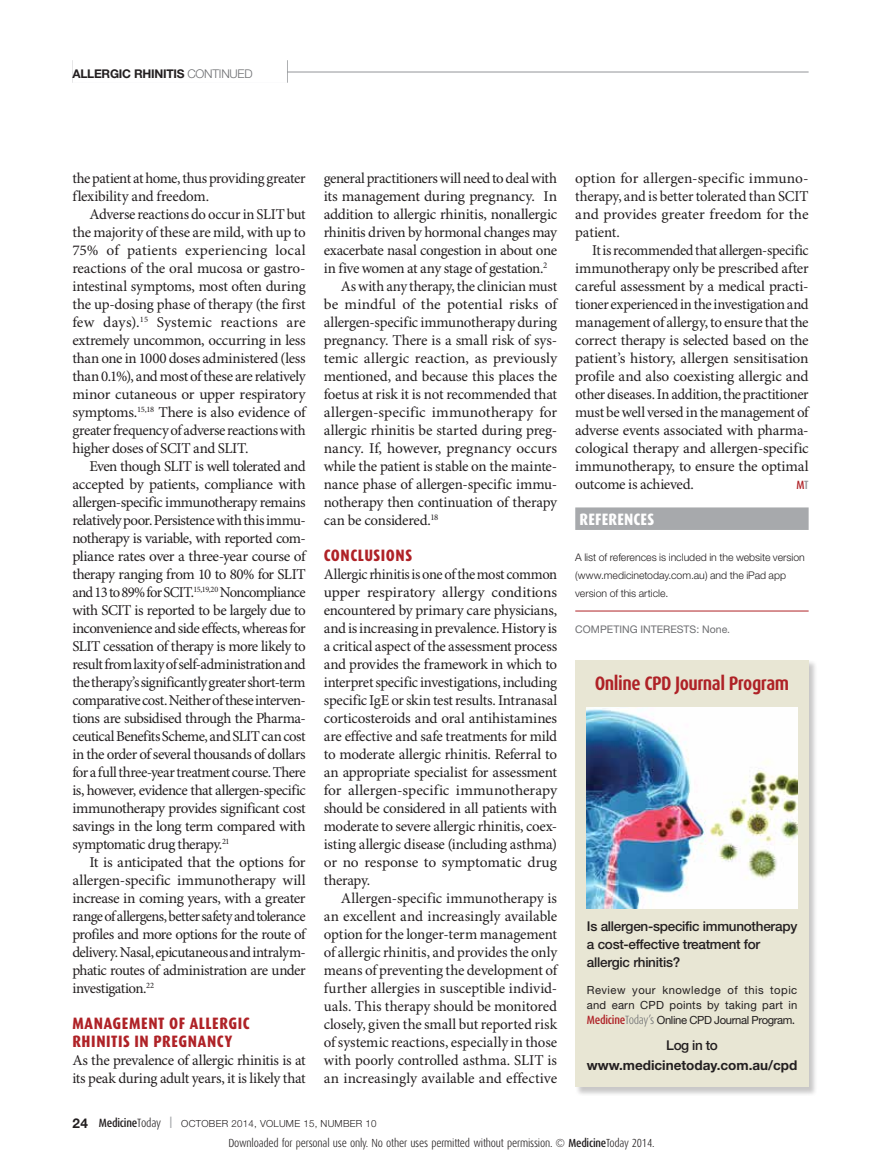
<style>
.page{position:relative;width:881px;height:1161px;background:#fff}
.page>*{position:absolute;margin:0;border:0;box-sizing:border-box;transform-origin:0 0}
.t1{font:700 19.5px "Dax Condensed";letter-spacing:-.025em;color:#af2227}
.t2{font:800 16.5px/18px "Dax Condensed";letter-spacing:.035em;color:#af2227}
.t3{font:800 16.5px "Dax Condensed";letter-spacing:.01em;color:#fff}
.t4{font:15px/18px "Minion Pro";letter-spacing:-.015em;color:#231f20;text-align:justify}
.t5{font:15px "Minion Pro";letter-spacing:.005em;color:#231f20}
.t6{font:500 13.5px/18px "Helvetica Neue";letter-spacing:-.02em;color:#231f20}
.t7{font:700 13.5px "Helvetica Neue";color:#231f20}
.t8{font:700 12px "Helvetica Neue";letter-spacing:-.02em;color:#231f20}
.t9{font:500 12px "Dax Condensed";letter-spacing:-.02em;color:#231f20}
.t10{font:300 12px "Helvetica Neue";letter-spacing:-.02em;color:#6d6e71}
.t11{font:500 12px "Dax Condensed";color:#af2227}
.t12{font:300 11.7px "Dax Condensed";letter-spacing:-.02em;color:#231f20}
.t13{font:11.7px "Helvetica";color:#000}
.t14{font:11.25px/15px "Helvetica Neue";letter-spacing:.02em;color:#231f20;text-align:justify}
.t15{font:300 10.5px/18px "Helvetica Neue";color:#231f20}
.t16{font:10.5px "Helvetica Neue";color:#6d6e71}
.t17{font:300 9.75px "Helvetica Neue";letter-spacing:.025em;color:#231f20}
.s1{color:#939598}
.s2{font-family:"Dax Condensed";font-weight:500;font-size:12px;color:#af2227}
.s3{font-family:"Dax Condensed";font-weight:300;font-size:12px;color:#6d6e71}
.s4{font-family:"Dax Condensed";font-weight:500}
.s5{font-family:"Helvetica Neue";font-weight:700;font-size:13.5px}
.s6{font-weight:300}
.s7{font-weight:500}
</style>
<div class="page">
<hr style="left:72px;top:72px;width:736px;height:1px;background:#939598">
<div style="left:575px;top:507px;width:233px;height:23px;background:#a7a9ac"></div>
<hr style="left:575px;top:611px;width:233px;height:1px;background:#af2227">
<div style="left:574px;top:660px;width:243px;height:436px;background:#231f20;opacity:.25"></div>
<div style="left:575px;top:660px;width:233px;height:427px;background:#e8e6d4"></div>
<img style="left:586px;top:708px;width:210px;height:201px">
<div style="left:72px;top:53px;width:215px;height:30px;background:#fff"></div>
<p class="t8" style="left:72px;top:67px;width:97px">allergic rhinitis</p>
<p class="t10" style="left:187px;top:67px;width:67px">CONTINUED</p>
<p class="t4" style="left:72px;top:169px;width:235px">the patient at home, thus providing greater flexibility and freedom.</p>
<p class="t4" style="left:72px;top:205px;width:235px;text-indent:17px">Adverse reactions do occur in SLIT but the majority of these are mild, with up to 75% of patients experiencing local reactions of the oral mucosa or gastro&shy;intestinal symptoms, most often during the up-dosing phase of therapy (the first few days).<sup>15</sup> Systemic reactions are extremely uncommon, occurring in less than one in 1000 doses administered (less than 0.1%), and most of these are relatively minor cutaneous or upper respiratory symptoms.<sup>15,18</sup> There is also evidence of greater frequency of adverse reactions with higher doses of SCIT and SLIT.</p>
<p class="t4" style="left:72px;top:457px;width:235px;text-indent:17px">Even though SLIT is well tolerated and accepted by patients, compliance with allergen-specific immunotherapy remains relatively poor. Persistence with this immu&shy;notherapy is variable, with reported com&shy;pliance rates over a three-year course of therapy ranging from 10 to 80% for SLIT and 13 to 89% for SCIT.<sup>15,19,20</sup> Noncompliance with SCIT is reported to be largely due to inconvenience and side effects, whereas for SLIT cessation of therapy is more likely to result from laxity of self-administration and the therapy’s significantly greater short-term comparative cost. Neither of these interven&shy;tions are subsidised through the Pharma&shy;ceutical Benefits Scheme, and SLIT can cost in the order of several thousands of dollars for a full three-year treatment course. There is, however, evidence that allergen-specific immunotherapy provides significant cost savings in the long term compared with symptomatic drug therapy.<sup>21</sup></p>
<p class="t4" style="left:72px;top:853px;width:235px;text-indent:17px">It is anticipated that the options for allergen-specific immunotherapy will increase in coming years, with a greater range of allergens, better safety and tolerance profiles and more options for the route of delivery. Nasal, epicutaneous and intralym&shy;phatic routes of administration are under investigation.<sup>22</sup></p>
<p class="t2" style="left:72px;top:1014px;width:179px">MANAGEMENT OF ALLERGIC<br>RHINITIS IN PREGNANCY</p>
<p class="t4" style="left:72px;top:1051px;width:235px">As the prevalence of allergic rhinitis is at its peak during adult years, it is likely that</p>
<p class="t4" style="left:324px;top:169px;width:235px">general practitioners will need to deal with</p>
<p class="t4" style="left:324px;top:187px;width:235px">its management during pregnancy. In</p>
<p class="t4" style="left:324px;top:205px;width:235px">addition to allergic rhinitis, nonallergic</p>
<p class="t4" style="left:324px;top:223px;width:235px">rhinitis driven by hormonal changes may</p>
<p class="t4" style="left:324px;top:241px;width:235px">exacerbate nasal congestion in about one</p>
<p class="t4" style="left:324px;top:259px;width:225px">in five women at any stage of gestation.<sup>2</sup></p>
<p class="t4" style="left:341px;top:277px;width:218px">As with any therapy, the clinician must</p>
<p class="t5" style="left:324px;top:295px;width:235px">be mindful of the potential risks of</p>
<p class="t4" style="left:324px;top:313px;width:235px">allergen-specific immunotherapy during</p>
<p class="t4" style="left:324px;top:331px;width:235px">pregnancy. There is a small risk of sys-</p>
<p class="t4" style="left:324px;top:349px;width:235px">temic allergic reaction, as previously</p>
<p class="t4" style="left:324px;top:367px;width:235px">mentioned, and because this places the</p>
<p class="t4" style="left:324px;top:385px;width:235px">foetus at risk it is not recommended that</p>
<p class="t4" style="left:324px;top:403px;width:235px">allergen-specific immunotherapy for</p>
<p class="t4" style="left:324px;top:421px;width:235px">allergic rhinitis be started during preg-</p>
<p class="t4" style="left:324px;top:439px;width:235px">nancy. If, however, pregnancy occurs</p>
<p class="t4" style="left:324px;top:457px;width:235px">while the patient is stable on the mainte-</p>
<p class="t4" style="left:324px;top:475px;width:235px">nance phase of allergen-specific immu-</p>
<p class="t4" style="left:324px;top:493px;width:235px">notherapy then continuation of therapy</p>
<p class="t4" style="left:324px;top:511px;width:116px">can be considered.<sup>18</sup></p>
<p class="t2" style="left:324px;top:546px;width:90px">CONCLUSIONS</p>
<p class="t4" style="left:324px;top:565px;width:235px">Allergic rhinitis is one of the most common upper respiratory allergy conditions encountered by primary care physicians, and is increasing in prevalence. History is a critical aspect of the assessment process and provides the framework in which to interpret specific investigations, including specific IgE or skin test results. Intranasal corticosteroids and oral antihistamines are effective and safe treatments for mild to moderate allergic rhinitis. Referral to an appropriate specialist for assessment for allergen-specific immunotherapy should be considered in all patients with moderate to severe allergic rhinitis, coex&shy;isting allergic disease (including asthma) or no response to symptomatic drug therapy.</p>
<p class="t4" style="left:324px;top:889px;width:235px;text-indent:17px">Allergen-specific immunotherapy is an excellent and increasingly available option for the longer-term management of allergic rhinitis, and provides the only means of preventing the development of further allergies in susceptible individ&shy;uals. This therapy should be monitored closely, given the small but reported risk of systemic reactions, especially in those with poorly controlled asthma. SLIT is an increasingly available and effective</p>
<p class="t13" style="left:180px;top:1055px;width:253px">Copyright _Layout 1 17/01/12 1:43 PM Page 4</p>
<p class="t4" style="left:575px;top:169px;width:235px">option for allergen-specific immuno&shy;therapy, and is better tolerated than SCIT and provides greater freedom for the patient.</p>
<p class="t4" style="left:575px;top:241px;width:235px;text-indent:17px">It is recommended that allergen-specific immunotherapy only be prescribed after careful assessment by a medical practi&shy;tioner experienced in the investigation and management of allergy, to ensure that the correct therapy is selected based on the patient’s history, allergen sensitisation profile and also coexisting allergic and other diseases. In addition, the practitioner must be well versed in the management of adverse events associated with pharma&shy;cological therapy and allergen-specific immunotherapy, to ensure the optimal outcome is achieved.</p>
<p class="t11" style="left:796px;top:478px;width:14px">M<span class="s1">T</span></p>
<p class="t3" style="left:579px;top:510px;width:76px">REFERENCES</p>
<p class="t15" style="left:575px;top:548px;width:231px">A list of references is included in the website version (www.medicinetoday.com.au) and the iPad app version of this article.</p>
<p class="t16" style="left:575px;top:623px;width:156px">COMPETING INTERESTS: None.</p>
<h1 class="t1" style="left:594px;top:672px;width:196px">Online CPD Journal Program</h1>
<p class="t6" style="left:586px;top:917px;width:212px">Is allergen-specific immunotherapy a cost-effective treatment for allergic rhinitis?</p>
<p class="t14" style="left:586px;top:982px;width:212px">Review your knowledge of this topic and earn CPD points by taking part in <span class="s2">Medicine</span><span class="s3">Today’s</span> Online CPD Journal Program<span class="s4">.</span></p>
<p class="t6" style="left:666px;top:1036px;width:53px">Log in to</p>
<p class="t7" style="left:586px;top:1056px;width:212px">www.medicinetoday.com.au/cpd</p>
<p class="t9" style="left:72px;top:1116px;width:90px"><span class="s5">24</span> Medicine<span class="s6">Today</span></p>
<p class="t17" style="left:181px;top:1117px;width:197px">OCTOBER 2014, VOLUME 15, NUMBER 10</p>
<p class="t12" style="left:228px;top:1139px;width:427px">Downloaded for personal use only. No other uses permitted without permission. © <span class="s7">Medicine</span>Today 2014.</p>
</div>
